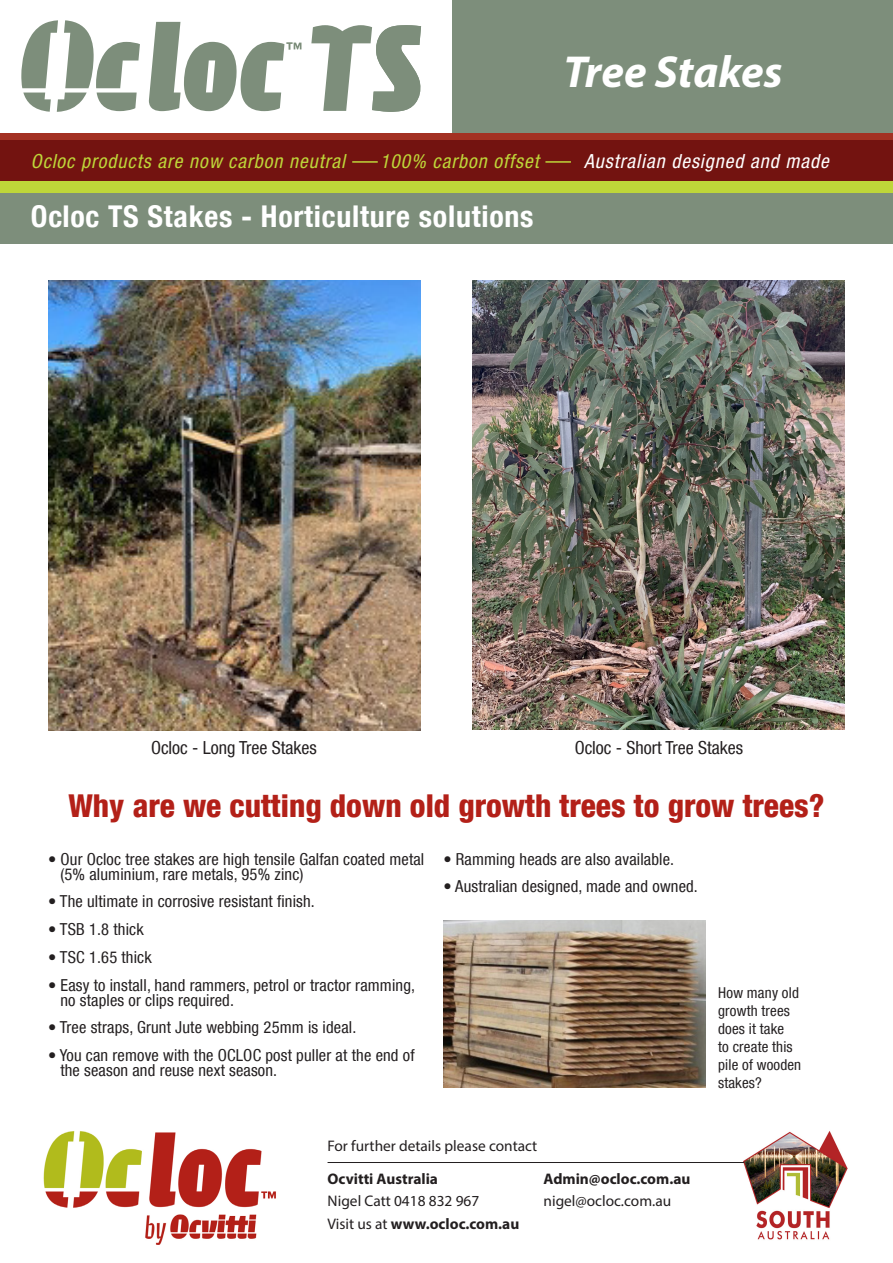
<style>
.page{position:relative;width:893px;height:1263px;background:#fff}
.page>*{position:absolute;margin:0;border:0;box-sizing:border-box;transform-origin:0 0}
.t1{font:italic 700 45px "Myriad Pro";color:#fff}
.t2{font:800 condensed 31.5px "Helvetica Neue LT Com";color:#b32018}
.t3{font:700 condensed 30px "Helvetica Neue LT Com";letter-spacing:.025em;color:#fff}
.t4{font:italic condensed 19.5px "Helvetica Neue LT Com";letter-spacing:.05em;color:#bed639}
.t5{font:italic condensed 19.5px "Helvetica Neue LT Com";letter-spacing:.05em;color:#fff}
.t6{font:condensed 18px "Helvetica Neue LT Com";color:#231f20}
.t7{font:condensed 16.5px/15px "Helvetica Neue LT Com";letter-spacing:.01em;color:#231f20}
.t8{font:15.3px "Myriad Pro";color:#231f20}
.t9{font:700 15.3px "Myriad Pro";color:#231f20}
.t10{font:condensed 15px/18px "Helvetica Neue LT Com";letter-spacing:.01em;color:#231f20}
.s1{font-weight:400}
</style>
<div class="page">
<div style="left:0;top:190px;width:893px;height:53px;background:#7d8e7b"></div>
<div style="left:453px;top:0;width:440px;height:142px;background:#7d8e7b"></div>
<svg style="left:21px;top:20px;width:280px;height:92px"></svg>
<svg style="left:311px;top:25px;width:110px;height:87px"></svg>
<img style="left:48px;top:281px;width:372px;height:450px">
<img style="left:473px;top:281px;width:372px;height:448px">
<div style="left:0;top:156px;width:893px;height:37px;background:#bed639"></div>
<div style="left:0;top:133px;width:893px;height:37px;background:#a33123"></div>
<div style="left:0;top:141px;width:893px;height:40px;background:#731310"></div>
<hr style="left:352px;top:161px;width:26px;height:2px;background:#bed639">
<hr style="left:545px;top:161px;width:26px;height:2px;background:#bed639">
<img style="left:443px;top:921px;width:262px;height:167px">
<img style="left:743px;top:1131px;width:105px;height:109px">
<hr style="left:328px;top:1162px;width:416px;height:1px;background:#231f20">
<img style="left:43px;top:1131px;width:233px;height:113px">
<p class="t1" style="left:563px;top:43px;width:220px">Tree Stakes</p>
<p class="t4" style="left:31px;top:150px;width:316px">Ocloc products are now carbon neutral</p>
<p class="t4" style="left:380px;top:150px;width:160px">100% carbon offset</p>
<p class="t5" style="left:584px;top:149px;width:246px">Australian designed and made</p>
<p class="t3" style="left:31px;top:198px;width:504px">Ocloc TS Stakes - Horticulture solutions</p>
<p class="t6" style="left:151px;top:737px;width:167px">Ocloc - Long Tree Stakes</p>
<p class="t6" style="left:575px;top:737px;width:170px">Ocloc - Short Tree Stakes</p>
<p class="t2" style="left:68px;top:787px;width:758px">Why are we cutting down old growth trees to grow trees?</p>
<p class="t7" style="left:60px;top:851px;width:365px;text-indent:-12px">• Our Ocloc tree stakes are high tensile Galfan coated metal (5% aluminium, rare metals, 95% zinc)</p>
<p class="t7" style="left:48px;top:894px;width:268px">• The ultimate in corrosive resistant finish.</p>
<p class="t7" style="left:48px;top:922px;width:97px">• TSB 1.8 thick</p>
<p class="t7" style="left:48px;top:949px;width:105px">• TSC 1.65 thick</p>
<p class="t7" style="left:60px;top:977px;width:356px;text-indent:-12px">• Easy to install, hand rammers, petrol or tractor ramming, no staples or clips required.</p>
<p class="t7" style="left:48px;top:1020px;width:310px">• Tree straps, Grunt Jute webbing 25mm is ideal.</p>
<p class="t7" style="left:60px;top:1048px;width:356px;text-indent:-12px">• You can remove with the OCLOC post puller at the end of the season and reuse next season.</p>
<p class="t7" style="left:443px;top:851px;width:232px">• Ramming heads are also available.</p>
<p class="t7" style="left:443px;top:879px;width:256px">• Australian designed, made and owned.</p>
<p class="t10" style="left:718px;top:983px;width:85px">How many old growth trees does it take<br>to create this pile of wooden stakes?</p>
<p class="t8" style="left:328px;top:1136px;width:211px">For further details please contact</p>
<p class="t9" style="left:328px;top:1169px;width:112px">Ocvitti Australia</p>
<p class="t9" style="left:544px;top:1169px;width:148px">Admin@ocloc.com.au</p>
<p class="t8" style="left:328px;top:1192px;width:153px">Nigel Catt 0418 832 967</p>
<p class="t8" style="left:544px;top:1192px;width:129px">nigel@ocloc.com.au</p>
<p class="t9" style="left:328px;top:1214px;width:193px"><span class="s1">Visit us at</span> www.ocloc.com.au</p>
</div>
